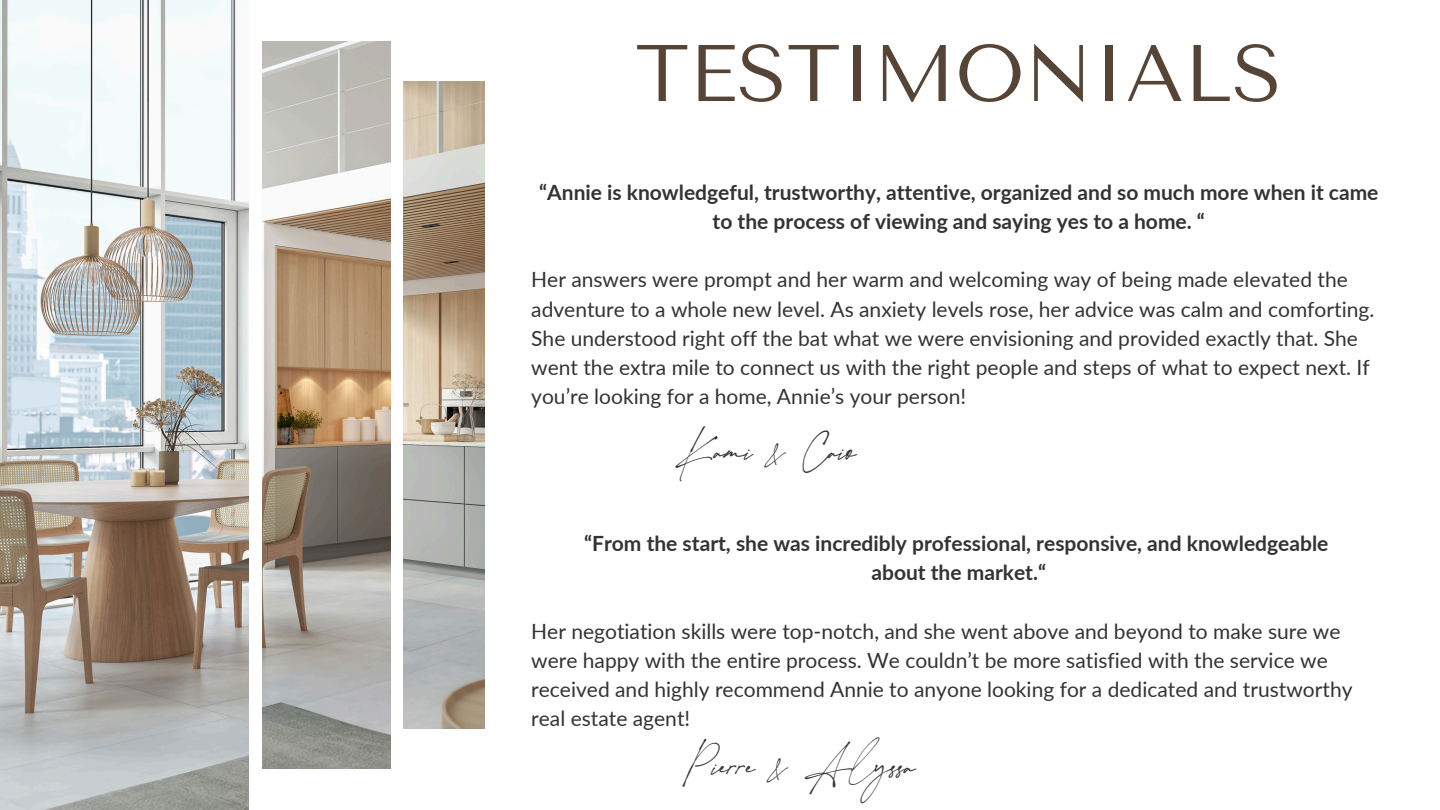
<style>
.page{position:relative;width:1440px;height:810px;background:#fff}
.page>*{position:absolute;margin:0;border:0;box-sizing:border-box;transform-origin:0 0}
.t1{font:80px "Tenor Sans";color:#564536}
.t2{font:28px "theimpressionist";color:#343233}
.t3{font:21px/29.2px "Lato";color:#343233}
.t4{font:700 21px/29.2px "Lato";color:#343233;text-align:center}
</style>
<div class="page">
<img style="left:0;top:0;width:248px;height:810px">
<img style="left:263px;top:41px;width:127px;height:728px">
<img style="left:404px;top:81px;width:80px;height:648px">
<p class="t1" style="left:636px;top:27px;width:648px">TESTIMONIALS</p>
<p class="t4" style="left:539px;top:177px;width:841px">“Annie is knowledgeful, trustworthy, attentive, organized and so much more when it came to the process of viewing and saying yes to a home. “</p>
<p class="t3" style="left:531px;top:265px;width:845px">Her answers were prompt and her warm and welcoming way of being made elevated the adventure to a whole new level. As anxiety levels rose, her advice was calm and comforting.<br>She understood right off the bat what we were envisioning and provided exactly that. She went the extra mile to connect us with the right people and steps of what to expect next. If you’re looking for a home, Annie’s your person!</p>
<p class="t2" style="left:682px;top:447px;width:177px">Kami &amp; Caio</p>
<h1 class="t4" style="left:584px;top:528px;width:746px">“From the start, she was incredibly professional, responsive, and knowledgeable about the market.“</h1>
<h3 class="t3" style="left:531px;top:616px;width:823px">Her negotiation skills were top-notch, and she went above and beyond to make sure we were happy with the entire process. We couldn’t be more satisfied with the service we received and highly recommend Annie to anyone looking for a dedicated and trustworthy real estate agent!</h3>
<h2 class="t2" style="left:682px;top:762px;width:236px">Pierre &amp; Alyssa</h2>
</div>
